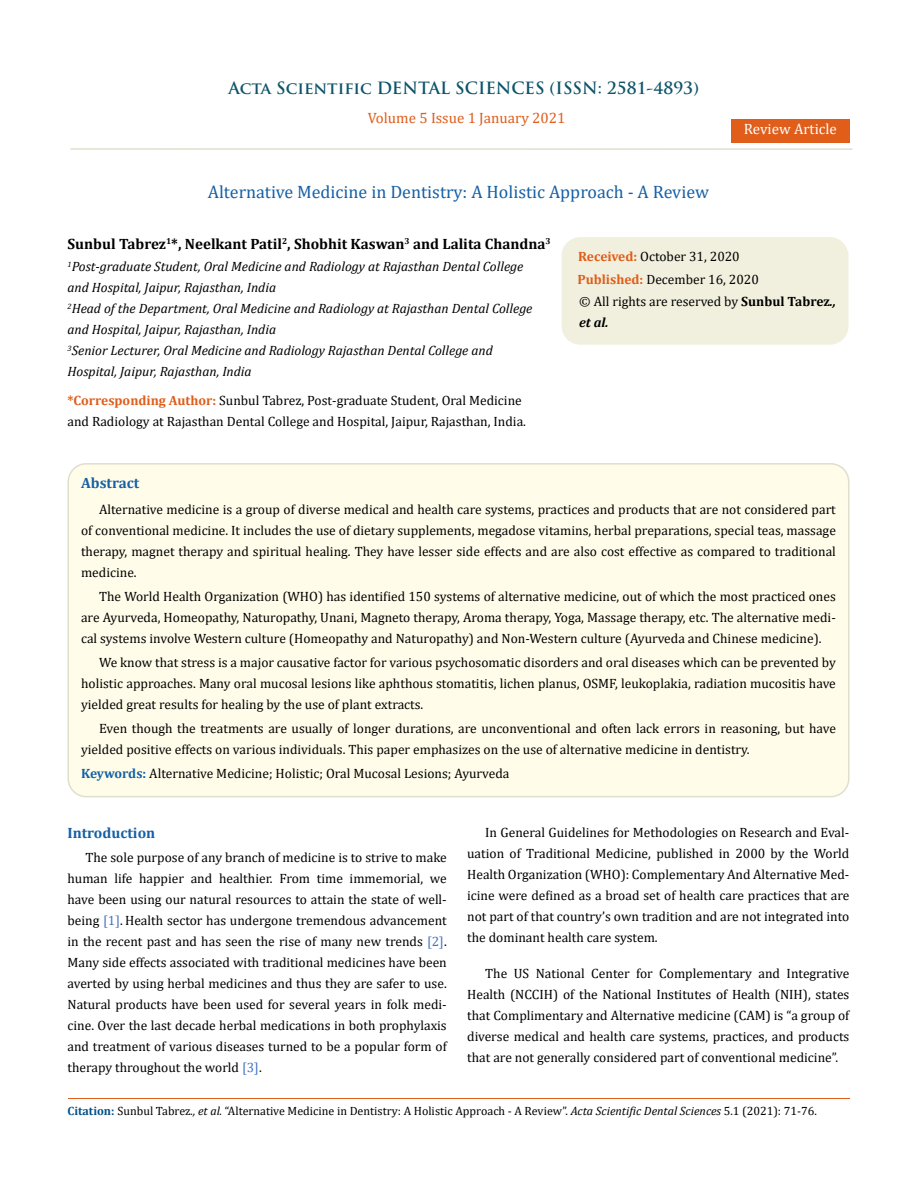
<style>
.page{position:relative;width:917px;height:1188px;background:#fff}
.page>*{position:absolute;margin:0;border:0;box-sizing:border-box;transform-origin:0 0}
.t1{font:18px "Cambria";color:#1560a6}
.t2{font:700 16.5px "Trajan Pro";color:#0e546a}
.t3{font:700 15px "Cambria";color:#000}
.t4{font:15px "Cambria";color:#e05d1a}
.t5{font:700 15px "Cambria";color:#1560a6}
.t6{font:15px "Cambria";color:#fff}
.t7{font:13.5px/21px "Cambria";color:#000;text-align:justify}
.t8{font:italic 13.5px/21px "Cambria";color:#000}
.t9{font:12px "Cambria";color:#000}
.s1{font-weight:700;color:#e05d1a}
.s2{font-weight:700}
.s3{font-weight:700;font-style:italic}
.s4{font-weight:700;color:#1560a6}
.s5{color:#4472c4}
.s6{font-weight:700;color:#035089}
.s7{font-style:italic}
</style>
<div class="page">
<div style="left:731px;top:119px;width:118px;height:23px;background:#e05d1a"></div>
<div style="left:562px;top:238px;width:285px;height:106px;background:#f1f0de;border-radius:18px"></div>
<div style="left:561px;top:237px;width:287px;height:108px;border:2px solid #f1f0de;border-radius:18px"></div>
<div style="left:68px;top:464px;width:780px;height:333px;background:#fffde9;border-radius:18px"></div>
<div style="left:67px;top:463px;width:782px;height:334px;border:2px solid #e0dfcd;border-radius:18px"></div>
<hr style="left:70px;top:148px;width:782px;height:2px;background:#e0dfcd">
<hr style="left:68px;top:1098px;width:781px;height:1px;background:#e05d1a">
<p class="t2" style="left:228px;top:77px;width:472px">Acta Scientific DENTAL SCIENCES (ISSN: 2581-4893)</p>
<p class="t4" style="left:368px;top:109px;width:199px">Volume 5 Issue 1 January 2021</p>
<p class="t6" style="left:743px;top:120px;width:94px">Review Article</p>
<h1 class="t1" style="left:208px;top:181px;width:503px">Alternative Medicine in Dentistry: A Holistic Approach - A Review</h1>
<p class="t3" style="left:68px;top:233px;width:484px">Sunbul Tabrez<sup>1</sup>*, Neelkant Patil<sup>2</sup>, Shobhit Kaswan<sup>3</sup> and Lalita Chandna<sup>3</sup></p>
<p class="t8" style="left:67px;top:256px;width:466px"><sup>1</sup>Post-graduate Student, Oral Medicine and Radiology at Rajasthan Dental College and Hospital, Jaipur, Rajasthan, India<br><sup>2</sup>Head of the Department, Oral Medicine and Radiology at Rajasthan Dental College and Hospital, Jaipur, Rajasthan, India<br><sup>3</sup>Senior Lecturer, Oral Medicine and Radiology Rajasthan Dental College and Hospital, Jaipur, Rajasthan, India</p>
<p class="t7" style="left:67px;top:390px;width:460px"><span class="s1">*Corresponding Author:</span> Sunbul Tabrez, Post-graduate Student, Oral Medicine and Radiology at Rajasthan Dental College and Hospital, Jaipur, Rajasthan, India.</p>
<p class="t7" style="left:577px;top:245px;width:183px;line-height:23px"><span class="s1">Received:</span> October 31, 2020<br><span class="s1">Published:</span> December 16, 2020</p>
<p class="t7" style="left:579px;top:290px;width:258px">© All rights are reserved by <span class="s2">Sunbul Tabrez</span><span class="s3">., et al.</span></p>
<p class="t5" style="left:81px;top:473px;width:60px">Abstract</p>
<p class="t7" style="left:81px;top:498px;width:756px;text-indent:18px">Alternative medicine is a group of diverse medical and health care systems, practices and products that are not considered part of conventional medicine. It includes the use of dietary supplements, megadose vitamins, herbal preparations, special teas, massage therapy, magnet therapy and spiritual healing. They have lesser side effects and are also cost effective as compared to traditional medicine.</p>
<p class="t7" style="left:81px;top:585px;width:756px;text-indent:18px">The World Health Organization (WHO) has identified 150 systems of alternative medicine, out of which the most practiced ones are Ayurveda, Homeopathy, Naturopathy, Unani, Magneto therapy, Aroma therapy, Yoga, Massage therapy, etc. The alternative medi&shy;cal systems involve Western culture (Homeopathy and Naturopathy) and Non-Western culture (Ayurveda and Chinese medicine).</p>
<p class="t7" style="left:81px;top:651px;width:756px;text-indent:18px">We know that stress is a major causative factor for various psychosomatic disorders and oral diseases which can be prevented by holistic approaches. Many oral mucosal lesions like aphthous stomatitis, lichen planus, OSMF, leukoplakia, radiation mucositis have yielded great results for healing by the use of plant extracts.</p>
<p class="t7" style="left:81px;top:717px;width:756px;text-indent:18px">Even though the treatments are usually of longer durations, are unconventional and often lack errors in reasoning, but have yielded positive effects on various individuals. This paper emphasizes on the use of alternative medicine in dentistry.</p>
<p class="t7" style="left:81px;top:763px;width:430px"><span class="s4">Keywords:</span> Alternative Medicine; Holistic; Oral Mucosal Lesions; Ayurveda</p>
<p class="t5" style="left:67px;top:822px;width:89px">Introduction</p>
<p class="t7" style="left:67px;top:847px;width:381px;text-indent:18px">The sole purpose of any branch of medicine is to strive to make human life happier and healthier. From time immemorial, we have been using our natural resources to attain the state of well&shy;being <span class="s5">[1]</span>. Health sector has undergone tremendous advancement in the recent past and has seen the rise of many new trends <span class="s5">[2]</span>.<br>Many side effects associated with traditional medicines have been averted by using herbal medicines and thus they are safer to use.<br>Natural products have been used for several years in folk medi&shy;cine. Over the last decade herbal medications in both prophylaxis and treatment of various diseases turned to be a popular form of therapy throughout the world <span class="s5">[3]</span>.</p>
<p class="t7" style="left:467px;top:822px;width:384px;text-indent:18px">In General Guidelines for Methodologies on Research and Eval&shy;uation of Traditional Medicine, published in 2000 by the World Health Organization (WHO): Complementary And Alternative Med&shy;icine were defined as a broad set of health care practices that are not part of that country’s own tradition and are not integrated into the dominant health care system.</p>
<p class="t7" style="left:467px;top:963px;width:384px;text-indent:18px">The US National Center for Complementary and Integrative Health (NCCIH) of the National Institutes of Health (NIH), states that Complimentary and Alternative medicine (CAM) is “a group of diverse medical and health care systems, practices, and products that are not generally considered part of conventional medicine”.</p>
<p class="t9" style="left:68px;top:1104px;width:750px"><span class="s6">Citation:</span> Sunbul Tabrez<span class="s7">., et al.</span> “Alternative Medicine in Dentistry: A Holistic Approach - A Review”. <span class="s7">Acta Scientific Dental Sciences</span> 5.1 (2021): 71-76.</p>
</div>
